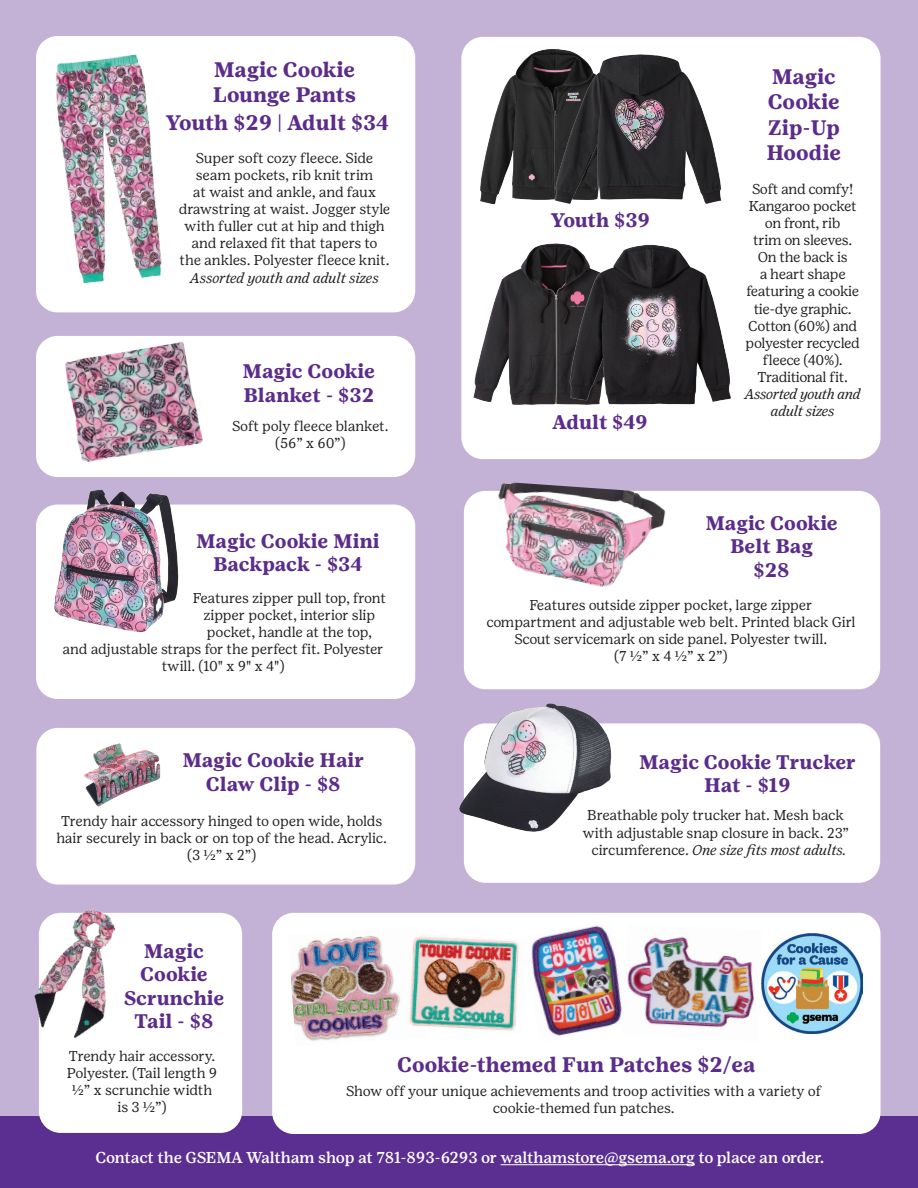
<style>
.page{position:relative;width:918px;height:1188px;background:#c4b2d6}
.page>*{position:absolute;margin:0;border:0;box-sizing:border-box;transform-origin:0 0}
.t1{font:700 21px/25.2px "Girl Scout Text";color:#5b2c8a}
.t2{font:700 21px/25.2px "Girl Scout Text";letter-spacing:-.02em;color:#5b2c8a}
.t3{font:700 19.65px/23.5px "Girl Scout Text";color:#5b2c8a;text-align:center}
.t4{font:500 15.75px "Girl Scout Text";letter-spacing:-.02em;color:#fff}
.t5{font:14.25px/17.1px "Girl Scout Text";letter-spacing:-.015em;color:#231f20;text-align:center}
.t6{font:italic 14.25px/17.1px "Girl Scout Text";letter-spacing:-.025em;color:#231f20;text-align:center}
.s1{font-style:italic}
</style>
<div class="page">
<div style="left:0;top:1117px;width:918px;height:71px;background:#5b2e91"></div>
<div style="left:36px;top:36px;width:379px;height:276px;background:#fff;border-radius:22px"></div>
<div style="left:461px;top:37px;width:420px;height:422px;background:#fff;border-radius:22px"></div>
<div style="left:36px;top:336px;width:379px;height:141px;background:#fff;border-radius:22px"></div>
<div style="left:272px;top:913px;width:609px;height:221px;background:#fff;border-radius:22px"></div>
<div style="left:36px;top:505px;width:379px;height:194px;background:#fff;border-radius:22px"></div>
<div style="left:464px;top:723px;width:416px;height:160px;background:#fff;border-radius:22px"></div>
<div style="left:36px;top:728px;width:379px;height:157px;background:#fff;border-radius:22px"></div>
<div style="left:39px;top:913px;width:203px;height:220px;background:#fff;border-radius:22px"></div>
<img style="left:291px;top:936px;width:109px;height:105px">
<img style="left:633px;top:936px;width:121px;height:92px">
<img style="left:761px;top:933px;width:101px;height:101px">
<img style="left:36px;top:37px;width:126px;height:260px">
<img style="left:84px;top:743px;width:77px;height:64px">
<img style="left:34px;top:909px;width:138px;height:130px">
<img style="left:36px;top:489px;width:153px;height:144px">
<div style="left:464px;top:491px;width:416px;height:198px;background:#fff;border-radius:22px"></div>
<img style="left:479px;top:482px;width:199px;height:105px">
<img style="left:473px;top:243px;width:87px;height:162px">
<img style="left:560px;top:243px;width:171px;height:162px">
<img style="left:468px;top:41px;width:78px;height:164px">
<img style="left:546px;top:49px;width:176px;height:155px">
<img style="left:65px;top:342px;width:138px;height:120px">
<img style="left:459px;top:685px;width:162px;height:147px">
<img style="left:531px;top:926px;width:102px;height:110px">
<img style="left:409px;top:936px;width:110px;height:95px">
<hr style="left:501px;top:1164px;width:194px;height:1px;background:#fff">
<h1 class="t2" style="left:213px;top:57px;width:145px">Magic Cookie<br>Lounge Pants</h1>
<h1 class="t1" style="left:166px;top:110px;width:225px">Youth $29 | Adult $34</h1>
<p class="t5" style="left:179px;top:149px;width:213px">Super soft cozy fleece. Side seam pockets, rib knit trim<br>at waist and ankle, and faux drawstring at waist. Jogger style with fuller cut at hip and thigh and relaxed fit that tapers to<br>the ankles. Polyester fleece knit.</p>
<p class="t6" style="left:190px;top:269px;width:190px">Assorted youth and adult sizes</p>
<h2 class="t3" style="left:243px;top:359px;width:134px;text-align:left">Magic Cookie<br>Blanket - $32</h2>
<p class="t5" style="left:232px;top:417px;width:158px">Soft poly fleece blanket. (56” x 60”)</p>
<h2 class="t3" style="left:196px;top:529px;width:185px">Magic Cookie Mini<br>Backpack - $34</h2>
<p class="t5" style="left:193px;top:589px;width:195px">Features zipper pull top, front</p>
<p class="t5" style="left:203px;top:606px;width:173px">zipper pocket, interior slip</p>
<p class="t5" style="left:207px;top:623px;width:167px">pocket, handle at the top,</p>
<p class="t5" style="left:63px;top:640px;width:323px">and adjustable straps for the perfect fit. Polyester</p>
<p class="t5" style="left:162px;top:657px;width:124px">twill. (10" x 9" x 4")</p>
<h2 class="t3" style="left:182px;top:748px;width:183px">Magic Cookie Hair<br>Claw Clip - $8</h2>
<p class="t5" style="left:56px;top:812px;width:332px">Trendy hair accessory hinged to open wide, holds hair securely in back or on top of the head. Acrylic. (3 1/2” x 2”)</p>
<h2 class="t3" style="left:124px;top:939px;width:102px">Magic<br>Cookie<br>Scrunchie<br>Tail - $8</h2>
<h2 class="t3" style="left:551px;top:209px;width:101px">Youth $39</h2>
<h2 class="t3" style="left:553px;top:410px;width:97px">Adult $49</h2>
<h1 class="t1" style="left:767px;top:64px;width:76px">Magic<br>Cookie<br>Zip-Up<br>Hoodie</h1>
<p class="t5" style="left:746px;top:180px;width:116px">Soft and comfy!<br>Kangaroo pocket on front, rib<br>trim on sleeves.<br>On the back is<br>a heart shape featuring a cookie tie-dye graphic.<br>Cotton (60%) and polyester recycled fleece (40%).<br>Traditional fit.</p>
<p class="t6" style="left:745px;top:386px;width:118px">Assorted youth and adult sizes</p>
<h2 class="t3" style="left:705px;top:511px;width:134px">Magic Cookie<br>Belt Bag<br>$28</h2>
<p class="t5" style="left:486px;top:596px;width:371px">Features outside zipper pocket, large zipper compartment and adjustable web belt. Printed black Girl Scout servicemark on side panel. Polyester twill.<br>(7 1/2” x 4 1/2” x 2”)</p>
<h2 class="t3" style="left:639px;top:750px;width:218px">Magic Cookie Trucker<br>Hat - $19</h2>
<p class="t5" style="left:582px;top:807px;width:268px">Breathable poly trucker hat. Mesh back with adjustable snap closure in back. 23” circumference. <span class="s1">One size fits most adults.</span></p>
<p class="t5" style="left:67px;top:1047px;width:152px">Trendy hair accessory.<br>Polyester. (Tail length 9<br>1/2” x scrunchie width is 3 1/2”)</p>
<p class="t4" style="left:96px;top:1148px;width:730px">Contact the GSEMA Waltham shop at 781-893-6293 or walthamstore@gsema.org to place an order.</p>
<h1 class="t1" style="left:397px;top:1052px;width:360px">Cookie-themed Fun Patches $2/ea</h1>
<p class="t5" style="left:346px;top:1082px;width:477px">Show off your unique achievements and troop activities with a variety of cookie-themed fun patches.</p>
</div>
